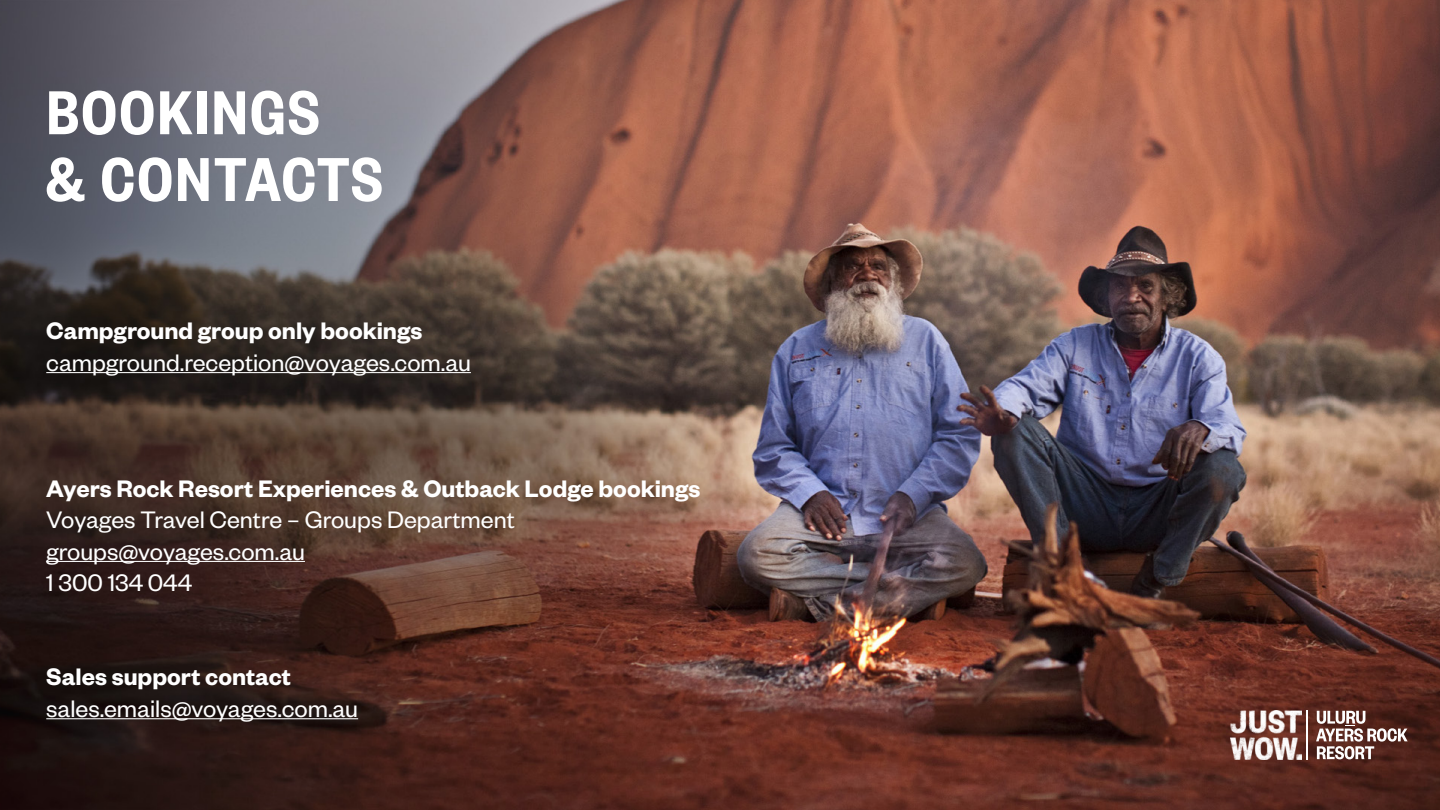
<style>
.page{position:relative;width:1440px;height:810px;background:#fff}
.page>*{position:absolute;margin:0;border:0;box-sizing:border-box;transform-origin:0 0}
.t1{font:600 68.1px/66.8px "Founders Grotesk Cond";letter-spacing:.03em;color:#fff}
.t2{font:26.25px/31.5px "Founders Grotesk";color:#fff}
.t3{font:600 26.25px "Founders Grotesk";color:#fff}
</style>
<div class="page">
<img style="left:0;top:0;width:1440px;height:809px">
<hr style="left:46px;top:372px;width:425px;height:1px;background:#fff">
<hr style="left:46px;top:561px;width:259px;height:1px;background:#fff">
<hr style="left:46px;top:718px;width:312px;height:1px;background:#fff">
<hr style="left:1307px;top:710px;width:1px;height:49px;background:#fff">
<svg style="left:1316px;top:711px;width:92px;height:48px"></svg>
<img style="left:1230px;top:710px;width:71px;height:50px">
<h1 class="t1" style="left:46px;top:76px;width:338px">BOOKINGS<br>&amp; CONTACTS</h1>
<p class="t3" style="left:46px;top:314px;width:378px">Campground group only bookings</p>
<p class="t2" style="left:46px;top:345px;width:426px">campground.reception@voyages.com.au</p>
<p class="t3" style="left:46px;top:472px;width:656px">Ayers Rock Resort Experiences &amp; Outback Lodge bookings</p>
<p class="t2" style="left:46px;top:503px;width:470px">Voyages Travel Centre – Groups Department groups@voyages.com.au<br>1 300 134 044</p>
<p class="t3" style="left:46px;top:660px;width:246px">Sales support contact</p>
<p class="t2" style="left:46px;top:691px;width:313px">sales.emails@voyages.com.au</p>
</div>
